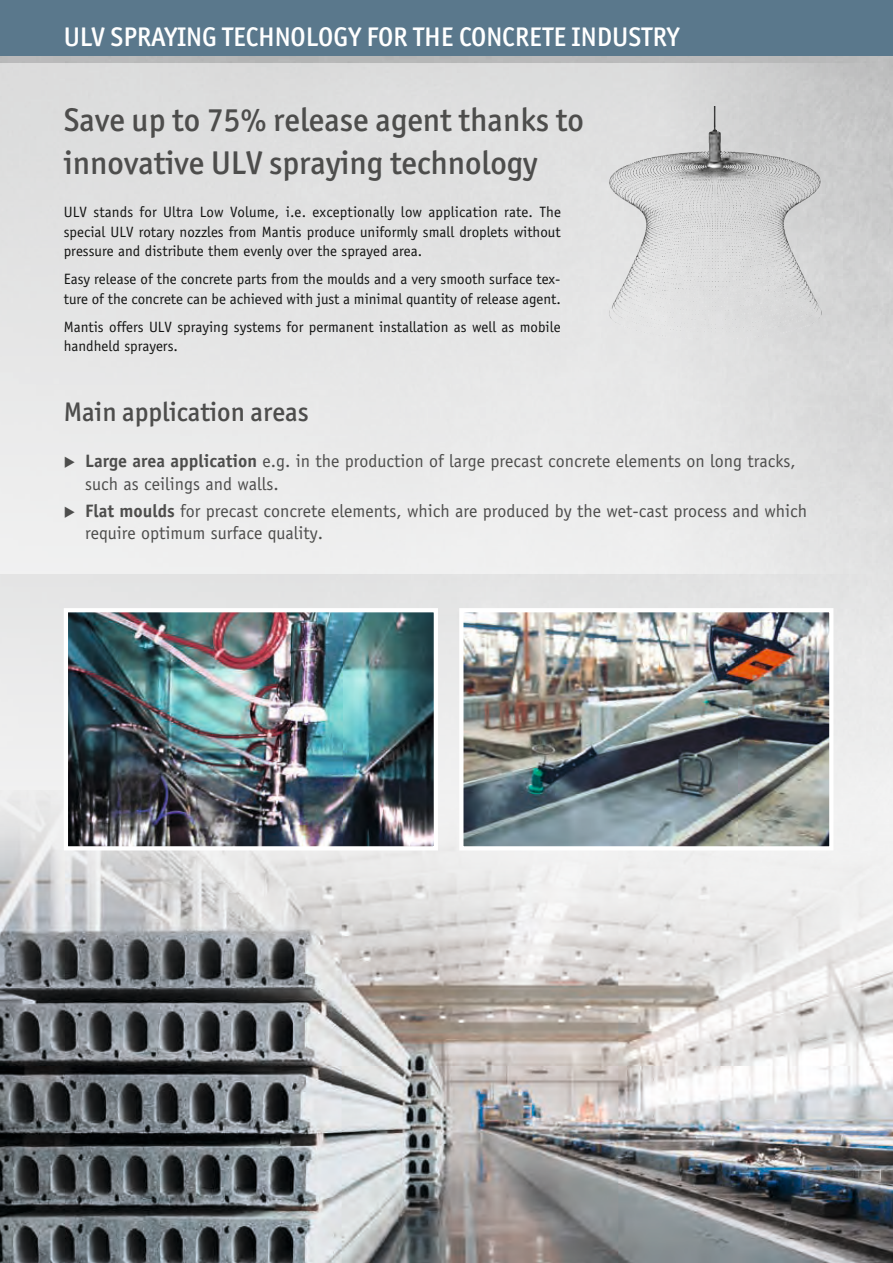
<style>
.page{position:relative;width:893px;height:1263px;background:#fff}
.page>*{position:absolute;margin:0;border:0;box-sizing:border-box;transform-origin:0 0}
.t1{font:500 33px/42.5px "Officina San ITC";color:#4d4d4c}
.t2{font:500 27px "Officina San ITC";color:#fff}
.t3{font:500 27px "Officina San ITC";color:#4d4d4c}
.t4{font:18px/22.5px "Officina Sans Std";color:#4d4d4c}
.t5{font:15px/19.5px "Officina Sans Std";color:#131413}
.s1{font-weight:700}
</style>
<div class="page">
<img style="left:0;top:55px;width:893px;height:736px">
<img style="left:0;top:791px;width:893px;height:472px">
<svg style="left:0;top:64px;width:893px;height:510px;background:#e3e3e3"></svg>
<div style="left:0;top:0;width:893px;height:55px;background:#5a788c"></div>
<img style="left:593px;top:106px;width:247px;height:241px">
<img style="left:62px;top:606px;width:378px;height:247px">
<img style="left:457px;top:606px;width:379px;height:247px">
<svg style="left:76px;top:517px;width:13px;height:1px"></svg>
<h2 class="t2" style="left:64px;top:21px;width:617px">ULV SPRAYING TECHNOLOGY FOR THE CONCRETE INDUSTRY</h2>
<h1 class="t1" style="left:64px;top:99px;width:522px">Save up to 75% release agent thanks to innovative ULV spraying technology</h1>
<p class="t5" style="left:64px;top:203px;width:499px;text-align:justify">ULV stands for Ultra Low Volume, i.e. exceptionally low application rate. The special ULV rotary nozzles from Mantis produce uniformly small droplets without pressure and distribute them evenly over the sprayed area.</p>
<p class="t5" style="left:64px;top:270px;width:499px">Easy release of the concrete parts from the moulds and a very smooth surface tex&shy;ture of the concrete can be achieved with just a minimal quantity of release agent.</p>
<p class="t5" style="left:64px;top:317px;width:498px">Mantis offers ULV spraying systems for permanent installation as well as mobile handheld sprayers.</p>
<h2 class="t3" style="left:64px;top:396px;width:246px">Main application areas</h2>
<p class="t4" style="left:85px;top:450px;width:712px;text-indent:-21px">◆ <span class="s1">Large area application</span> e.g. in the production of large precast concrete elements on long tracks, such as ceilings and walls.</p>
<p class="t4" style="left:85px;top:499px;width:724px;text-indent:-21px">◆ <span class="s1">Flat moulds</span> for precast concrete elements, which are produced by the wet-cast process and which require optimum surface quality.</p>
</div>
